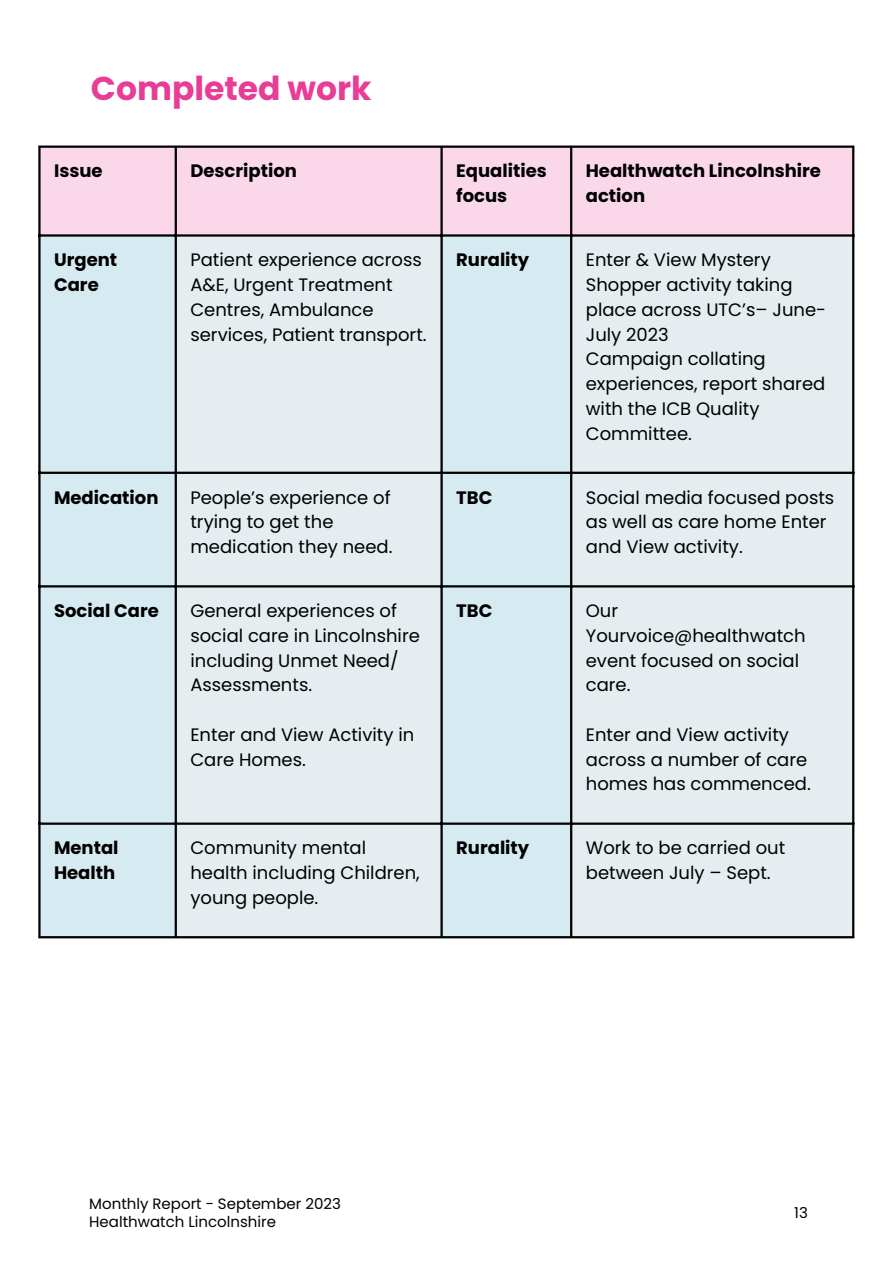
<style>
.page{position:relative;width:893px;height:1264px;background:#fff}
.page>*{position:absolute;margin:0;border:0;box-sizing:border-box;transform-origin:0 0}
.t1{font:700 33px "Poppins";color:#e73d96}
.t2{font:18px/24.8px "Poppins";color:#000}
.t3{font:700 18px/24.8px "Poppins";color:#000}
.t4{font:15px "Poppins";color:#000}
</style>
<div class="page">
<div style="left:41px;top:148px;width:811px;height:86px;background:#fad8ea"></div>
<div style="left:41px;top:237px;width:134px;height:699px;background:#d6eaf2"></div>
<svg style="left:177px;top:237px;width:675px;height:699px;background:#e1ebef"></svg>
<hr style="left:38px;top:148px;width:3px;height:788px;background:#000">
<hr style="left:175px;top:148px;width:2px;height:788px;background:#000">
<hr style="left:440px;top:148px;width:2px;height:788px;background:#000">
<hr style="left:570px;top:148px;width:2px;height:788px;background:#000">
<hr style="left:852px;top:148px;width:2px;height:788px;background:#000">
<hr style="left:38px;top:145px;width:816px;height:3px;background:#000">
<hr style="left:38px;top:234px;width:816px;height:3px;background:#000">
<hr style="left:38px;top:471px;width:816px;height:3px;background:#000">
<hr style="left:38px;top:585px;width:816px;height:2px;background:#000">
<hr style="left:38px;top:822px;width:816px;height:2px;background:#000">
<hr style="left:38px;top:936px;width:816px;height:2px;background:#000">
<p class="t1" style="left:91px;top:65px;width:282px">Completed work</p>
<p class="t3" style="left:54px;top:159px;width:50px">Issue</p>
<p class="t3" style="left:190px;top:159px;width:108px">Description</p>
<p class="t3" style="left:456px;top:159px;width:92px">Equalities focus</p>
<p class="t3" style="left:585px;top:159px;width:237px">Healthwatch Lincolnshire action</p>
<p class="t3" style="left:54px;top:248px;width:65px">Urgent<br>Care</p>
<p class="t2" style="left:190px;top:248px;width:238px">Patient experience across<br>A&amp;E, Urgent Treatment<br>Centres, Ambulance services, Patient transport.</p>
<p class="t3" style="left:456px;top:248px;width:75px">Rurality</p>
<p class="t2" style="left:585px;top:248px;width:242px">Enter &amp; View Mystery<br>Shopper activity taking place across UTC’s– June-<br>July 2023</p>
<p class="t2" style="left:585px;top:346px;width:241px">Campaign collating experiences, report shared with the ICB Quality<br>Committee.</p>
<p class="t3" style="left:54px;top:485px;width:106px">Medication</p>
<p class="t2" style="left:190px;top:485px;width:204px">People’s experience of trying to get the medication they need.</p>
<p class="t3" style="left:456px;top:485px;width:38px">TBC</p>
<p class="t2" style="left:585px;top:485px;width:250px">Social media focused posts as well as care home Enter and View activity.</p>
<p class="t3" style="left:54px;top:598px;width:106px">Social Care</p>
<p class="t2" style="left:190px;top:598px;width:231px">General experiences of social care in Lincolnshire including Unmet Need/<br>Assessments.</p>
<p class="t2" style="left:190px;top:722px;width:225px">Enter and View Activity in<br>Care Homes.</p>
<p class="t3" style="left:456px;top:598px;width:38px">TBC</p>
<p class="t2" style="left:585px;top:598px;width:221px">Our<br>Yourvoice@healthwatch event focused on social care.</p>
<p class="t2" style="left:585px;top:722px;width:226px">Enter and View activity across a number of care homes has commenced.</p>
<p class="t3" style="left:54px;top:835px;width:66px">Mental<br>Health</p>
<p class="t2" style="left:190px;top:835px;width:231px">Community mental health including Children, young people.</p>
<p class="t3" style="left:456px;top:835px;width:75px">Rurality</p>
<p class="t2" style="left:585px;top:835px;width:201px">Work to be carried out between July – Sept.</p>
<p class="t4" style="left:89px;top:1193px;width:253px">Monthly Report - September 2023</p>
<p class="t4" style="left:89px;top:1211px;width:188px">Healthwatch Lincolnshire</p>
<p class="t4" style="left:794px;top:1202px;width:15px">13</p>
</div>
